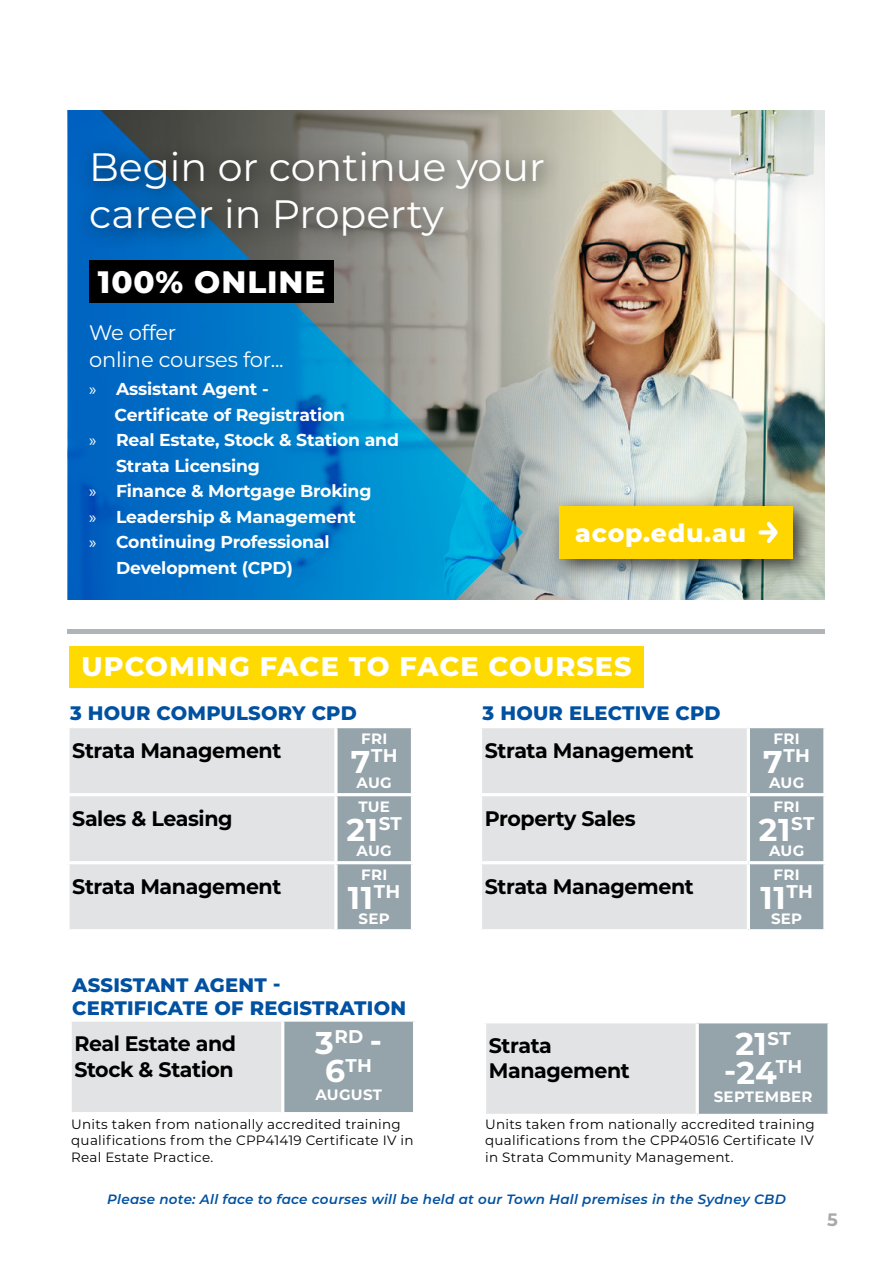
<style>
.page{position:relative;width:893px;height:1263px;background:#fff}
.page>*{position:absolute;margin:0;border:0;box-sizing:border-box;transform-origin:0 0}
.t1{font:39.6px/47px "Montserrat";color:#fff}
.t2{font:700 31.5px/28.5px "Montserrat";letter-spacing:.02em;color:#fff;text-align:center}
.t3{font:800 31.05px "Montserrat";letter-spacing:.03em;color:#fff}
.t4{font:800 27px "Montserrat";letter-spacing:.04em;color:#fff}
.t5{font:800 25.05px "Montserrat";letter-spacing:.03em;color:#fff}
.t6{font:700 21px/25.5px "Montserrat";letter-spacing:-.02em;color:#000}
.t7{font:21px/27px "Montserrat";letter-spacing:-.01em;color:#fff}
.t8{font:800 19.5px/22.5px "Montserrat";letter-spacing:.01em;color:#0051a1}
.t9{font:700 18.3px "Montserrat";color:#fff}
.t10{font:700 18px "Montserrat";color:#a7a9ac}
.t11{font:700 17.25px "Montserrat";letter-spacing:-.01em;color:#fff}
.t12{font:700 15px "Montserrat";letter-spacing:.02em;color:#fff}
.t13{font:13.5px/16.5px "Montserrat";letter-spacing:.02em;color:#000}
.t14{font:italic 600 13.5px "Montserrat";letter-spacing:.02em;color:#0051a1}
.s1{font-family:"Myriad Pro";font-weight:400}
.s2{font-size:31.5px}
</style>
<div class="page">
<hr style="left:68px;top:630px;width:757px;height:4px;background:#b1b4b6">
<div style="left:68px;top:727px;width:268px;height:68px;background:#e2e3e4"></div>
<div style="left:337px;top:728px;width:74px;height:201px;background:#95a3ab"></div>
<div style="left:68px;top:795px;width:268px;height:68px;background:#e2e3e4"></div>
<div style="left:68px;top:863px;width:268px;height:68px;background:#e2e3e4"></div>
<hr style="left:66px;top:725px;width:270px;height:3px;background:#fff">
<hr style="left:66px;top:728px;width:4px;height:65px;background:#fff">
<hr style="left:334px;top:728px;width:3px;height:65px;background:#fff">
<hr style="left:66px;top:793px;width:270px;height:3px;background:#fff">
<hr style="left:66px;top:796px;width:4px;height:65px;background:#fff">
<hr style="left:336px;top:793px;width:78px;height:3px;background:#fff">
<hr style="left:334px;top:796px;width:3px;height:65px;background:#fff">
<hr style="left:66px;top:861px;width:270px;height:3px;background:#fff">
<hr style="left:66px;top:864px;width:4px;height:65px;background:#fff">
<hr style="left:336px;top:861px;width:78px;height:3px;background:#fff">
<hr style="left:334px;top:864px;width:3px;height:65px;background:#fff">
<hr style="left:66px;top:929px;width:270px;height:3px;background:#fff">
<div style="left:480px;top:727px;width:268px;height:68px;background:#e2e3e4"></div>
<div style="left:750px;top:728px;width:73px;height:201px;background:#95a3ab"></div>
<div style="left:480px;top:795px;width:268px;height:68px;background:#e2e3e4"></div>
<div style="left:480px;top:863px;width:268px;height:68px;background:#e2e3e4"></div>
<hr style="left:479px;top:725px;width:269px;height:3px;background:#fff">
<hr style="left:479px;top:728px;width:3px;height:65px;background:#fff">
<hr style="left:747px;top:728px;width:3px;height:65px;background:#fff">
<hr style="left:479px;top:793px;width:269px;height:3px;background:#fff">
<hr style="left:479px;top:796px;width:3px;height:65px;background:#fff">
<hr style="left:748px;top:793px;width:78px;height:3px;background:#fff">
<hr style="left:747px;top:796px;width:3px;height:65px;background:#fff">
<hr style="left:479px;top:861px;width:269px;height:3px;background:#fff">
<hr style="left:479px;top:864px;width:3px;height:65px;background:#fff">
<hr style="left:748px;top:861px;width:78px;height:3px;background:#fff">
<hr style="left:747px;top:864px;width:3px;height:65px;background:#fff">
<hr style="left:479px;top:929px;width:269px;height:3px;background:#fff">
<div style="left:69px;top:646px;width:574px;height:41px;background:#ffda00"></div>
<div style="left:70px;top:1020px;width:213px;height:93px;background:#e2e3e4"></div>
<div style="left:283px;top:1020px;width:132px;height:93px;background:#95a3ab"></div>
<hr style="left:69px;top:1018px;width:214px;height:4px;background:#fff">
<hr style="left:69px;top:1022px;width:3px;height:90px;background:#fff">
<svg style="left:283px;top:1020px;width:132px;height:2px"></svg>
<hr style="left:281px;top:1022px;width:3px;height:90px;background:#fff">
<hr style="left:413px;top:1022px;width:3px;height:90px;background:#fff">
<hr style="left:69px;top:1112px;width:214px;height:3px;background:#fff">
<hr style="left:283px;top:1112px;width:133px;height:3px;background:#fff">
<div style="left:485px;top:1022px;width:212px;height:93px;background:#e2e3e4"></div>
<div style="left:697px;top:1022px;width:132px;height:93px;background:#95a3ab"></div>
<hr style="left:483px;top:1020px;width:214px;height:3px;background:#fff">
<hr style="left:483px;top:1023px;width:3px;height:91px;background:#fff">
<hr style="left:697px;top:1020px;width:134px;height:3px;background:#fff">
<hr style="left:696px;top:1023px;width:3px;height:91px;background:#fff">
<svg style="left:827px;top:1023px;width:2px;height:91px"></svg>
<hr style="left:483px;top:1114px;width:214px;height:3px;background:#fff">
<hr style="left:697px;top:1114px;width:134px;height:3px;background:#fff">
<img style="left:631px;top:329px;width:194px;height:271px">
<svg style="left:523px;top:111px;width:108px;height:489px;background:#bab4a7"></svg>
<svg style="left:68px;top:111px;width:455px;height:489px;background:#2b80b5"></svg>
<img style="left:605px;top:111px;width:220px;height:218px">
<div style="left:76px;top:137px;width:488px;height:120px;background:#000;opacity:.75"></div>
<div style="left:89px;top:261px;width:244px;height:42px;background:#000"></div>
<div style="left:547px;top:493px;width:271px;height:91px;background:#000;opacity:.75"></div>
<div style="left:559px;top:506px;width:234px;height:53px;background:#ffd600"></div>
<svg style="left:763px;top:521px;width:15px;height:22px"></svg>
<svg style="left:760px;top:530px;width:11px;height:4px"></svg>
<h1 class="t1" style="left:89px;top:142px;width:457px">Begin or continue your career in Property</h1>
<h3 class="t3" style="left:98px;top:259px;width:229px">100% ONLINE</h3>
<h3 class="t7" style="left:89px;top:318px;width:196px">We offer<br>online courses for...</h3>
<p class="t11" style="left:89px;top:377px;width:181px"><span class="s1">»</span> Assistant Agent -</p>
<p class="t11" style="left:115px;top:402px;width:232px">Certificate of Registration</p>
<p class="t11" style="left:89px;top:428px;width:311px"><span class="s1">»</span> Real Estate, Stock &amp; Station and</p>
<p class="t11" style="left:116px;top:453px;width:145px">Strata Licensing</p>
<p class="t11" style="left:89px;top:479px;width:284px"><span class="s1">»</span> Finance &amp; Mortgage Broking</p>
<p class="t11" style="left:89px;top:504px;width:268px"><span class="s1">»</span> Leadership &amp; Management</p>
<p class="t11" style="left:89px;top:530px;width:242px"><span class="s1">»</span> Continuing Professional</p>
<p class="t11" style="left:116px;top:555px;width:178px">Development (CPD)</p>
<h3 class="t5" style="left:575px;top:515px;width:172px">acop.edu.au</h3>
<h3 class="t4" style="left:81px;top:647px;width:552px">UPCOMING FACE TO FACE COURSES</h3>
<h3 class="t8" style="left:70px;top:701px;width:288px">3 HOUR COMPULSORY CPD</h3>
<h3 class="t6" style="left:72px;top:736px;width:211px">Strata Management</h3>
<p class="t12" style="left:361px;top:728px;width:28px">FRI</p>
<h3 class="t9" style="left:351px;top:742px;width:48px"><span class="s2">7</span>TH</h3>
<p class="t12" style="left:357px;top:771px;width:37px">AUG</p>
<h3 class="t6" style="left:72px;top:804px;width:162px">Sales &amp; Leasing</h3>
<h3 class="t6" style="left:72px;top:872px;width:211px">Strata Management</h3>
<p class="t12" style="left:358px;top:796px;width:33px">TUE</p>
<h2 class="t2" style="left:346px;top:814px;width:57px">21<sup>ST</sup></h2>
<p class="t12" style="left:357px;top:839px;width:37px">AUG</p>
<p class="t12" style="left:361px;top:864px;width:28px">FRI</p>
<h2 class="t2" style="left:348px;top:882px;width:54px">11<sup>TH</sup></h2>
<p class="t12" style="left:359px;top:907px;width:33px">SEP</p>
<h3 class="t8" style="left:483px;top:701px;width:239px">3 HOUR ELECTIVE CPD</h3>
<h3 class="t6" style="left:485px;top:736px;width:211px">Strata Management</h3>
<h3 class="t6" style="left:485px;top:804px;width:152px">Property Sales</h3>
<h3 class="t6" style="left:485px;top:872px;width:211px">Strata Management</h3>
<p class="t12" style="left:774px;top:728px;width:28px">FRI</p>
<h3 class="t9" style="left:763px;top:742px;width:48px"><span class="s2">7</span>TH</h3>
<p class="t12" style="left:769px;top:771px;width:37px">AUG</p>
<p class="t12" style="left:774px;top:796px;width:28px">FRI</p>
<h2 class="t2" style="left:759px;top:814px;width:57px">21<sup>ST</sup></h2>
<p class="t12" style="left:769px;top:839px;width:37px">AUG</p>
<p class="t12" style="left:774px;top:864px;width:28px">FRI</p>
<h2 class="t2" style="left:760px;top:882px;width:54px">11<sup>TH</sup></h2>
<p class="t12" style="left:771px;top:907px;width:33px">SEP</p>
<h3 class="t8" style="left:72px;top:973px;width:335px">ASSISTANT AGENT -<br>CERTIFICATE OF REGISTRATION</h3>
<h3 class="t6" style="left:74px;top:1030px;width:163px">Real Estate and<br>Stock &amp; Station</h3>
<h2 class="t2" style="left:315px;top:1026px;width:69px">3<sup>RD</sup> -</h2>
<h3 class="t9" style="left:325px;top:1052px;width:48px"><span class="s2">6</span>TH</h3>
<p class="t12" style="left:315px;top:1084px;width:68px">AUGUST</p>
<h3 class="t6" style="left:489px;top:1031px;width:142px">Strata<br>Management</h3>
<h2 class="t2" style="left:724px;top:1028px;width:80px">21<sup>ST </sup>-24<sup>TH</sup></h2>
<p class="t12" style="left:714px;top:1086px;width:100px">SEPTEMBER</p>
<p class="t13" style="left:71px;top:1115px;width:344px">Units taken from nationally accredited training qualifications from the CPP41419 Certificate IV in<br>Real Estate Practice.</p>
<p class="t13" style="left:485px;top:1115px;width:331px;text-align:justify">Units taken from nationally accredited training qualifications from the CPP40516 Certificate IV in Strata Community Management.</p>
<p class="t14" style="left:107px;top:1189px;width:680px">Please note: All face to face courses will be held at our Town Hall premises in the Sydney CBD</p>
<h3 class="t10" style="left:827px;top:1207px;width:12px">5</h3>
</div>
